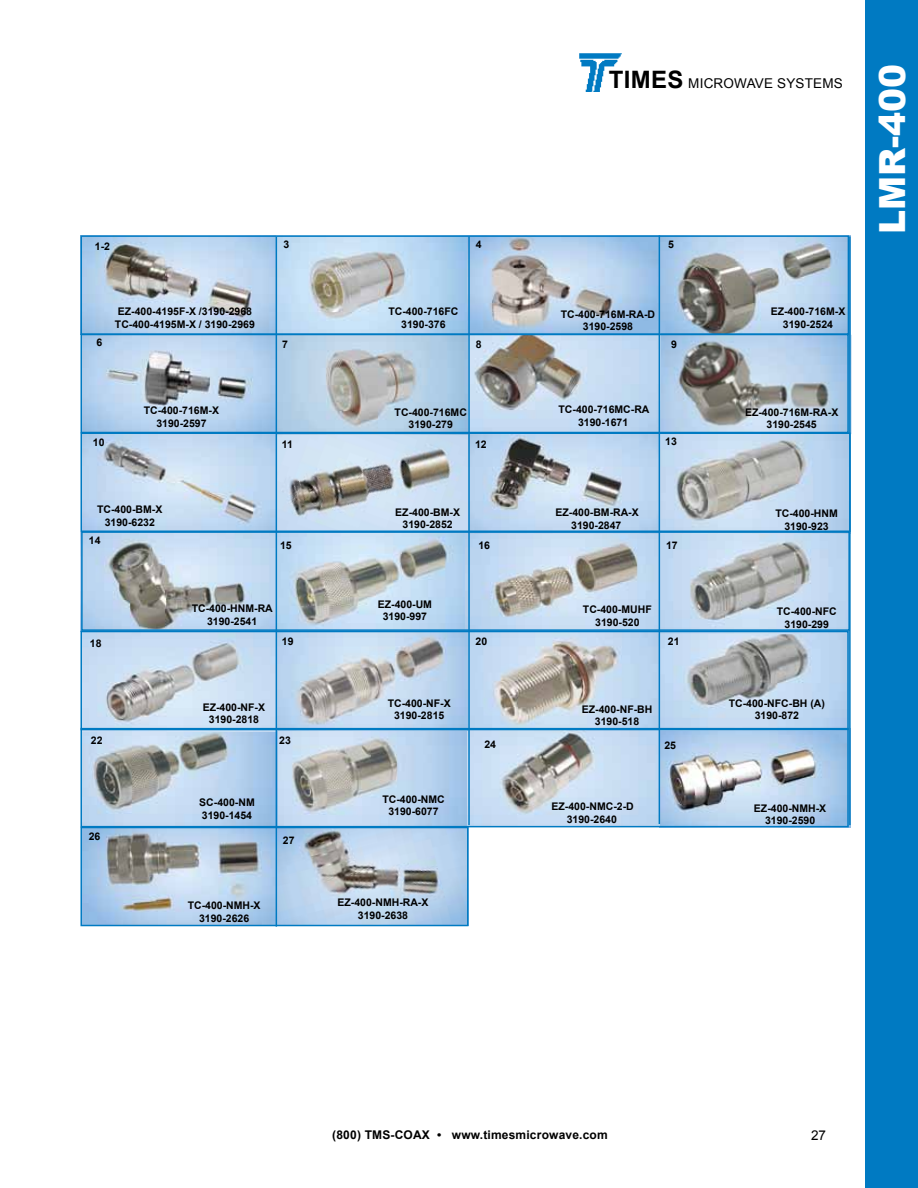
<style>
.page{position:relative;width:918px;height:1188px;background:#fff}
.page>*{position:absolute;margin:0;border:0;box-sizing:border-box;transform-origin:0 0}
.t1{font:900 36px "Arial";color:#fff}
.t2{font:13.5px "Arial";letter-spacing:.015em;color:#000}
.t3{font:700 12px "Arial";letter-spacing:.015em;color:#000}
.t4{font:700 10.5px/12.6px "Arial";color:#000;text-align:center}
.s1{font-weight:700;font-size:24px}
</style>
<div class="page">
<img style="left:579px;top:53px;width:43px;height:39px">
<img style="left:660px;top:235px;width:191px;height:492px">
<img style="left:83px;top:830px;width:383px;height:93px">
<img style="left:83px;top:731px;width:768px;height:96px">
<img style="left:277px;top:238px;width:382px;height:291px">
<img style="left:277px;top:534px;width:189px;height:94px">
<img style="left:466px;top:534px;width:193px;height:94px">
<img style="left:83px;top:337px;width:193px;height:192px">
<img style="left:83px;top:634px;width:576px;height:93px">
<div style="left:865px;top:0;width:53px;height:1188px;background:#007ac2"></div>
<img style="left:80px;top:533px;width:196px;height:98px">
<img style="left:83px;top:238px;width:193px;height:94px">
<div style="left:80px;top:235px;width:769px;height:100px;border:2px solid #007ac2"></div>
<div style="left:81px;top:531px;width:769px;height:100px;border:2px solid #007ac2"></div>
<div style="left:80px;top:631px;width:769px;height:99px;border:2px solid #007ac2"></div>
<div style="left:80px;top:728px;width:769px;height:99px;border:2px solid #007ac2"></div>
<div style="left:80px;top:334px;width:769px;height:99px;border:2px solid #007ac2"></div>
<div style="left:80px;top:432px;width:771px;height:100px;border:2px solid #007ac2"></div>
<div style="left:80px;top:827px;width:389px;height:99px;border:2px solid #007ac2"></div>
<hr style="left:276px;top:237px;width:1px;height:690px;background:#007ac2">
<hr style="left:468px;top:236px;width:2px;height:589px;background:#007ac2">
<hr style="left:659px;top:235px;width:1px;height:589px;background:#007ac2">
<hr style="left:849px;top:236px;width:2px;height:589px;background:#007ac2">
<p class="t2" style="left:609px;top:79px;width:235px"><span class="s1">TIMES</span> MICROWAVE SYSTEMS</p>
<h1 class="t1" style="left:879px;top:234px;width:172px;rotate:-90deg">LMR-400</h1>
<p class="t4" style="left:95px;top:241px;width:17px">1-2</p>
<p class="t4" style="left:284px;top:239px;width:7px">3</p>
<p class="t4" style="left:476px;top:239px;width:7px">4</p>
<p class="t4" style="left:668px;top:239px;width:7px">5</p>
<p class="t4" style="left:115px;top:306px;width:142px;text-align:left">EZ-400-4195F-X /3190-2968<br>TC-400-4195M-X / 3190-2969</p>
<p class="t4" style="left:388px;top:306px;width:72px">TC-400-716FC<br>3190-376</p>
<p class="t4" style="left:561px;top:309px;width:96px">TC-400-716M-RA-D<br>3190-2598</p>
<p class="t4" style="left:771px;top:306px;width:76px">EZ-400-716M-X<br>3190-2524</p>
<p class="t4" style="left:97px;top:337px;width:7px">6</p>
<p class="t4" style="left:282px;top:339px;width:7px">7</p>
<p class="t4" style="left:476px;top:339px;width:7px">8</p>
<p class="t4" style="left:671px;top:339px;width:7px">9</p>
<p class="t4" style="left:144px;top:405px;width:77px">TC-400-716M-X<br>3190-2597</p>
<p class="t4" style="left:395px;top:407px;width:74px">TC-400-716MC<br>3190-279</p>
<p class="t4" style="left:559px;top:404px;width:93px">TC-400-716MC-RA<br>3190-1671</p>
<p class="t4" style="left:745px;top:407px;width:95px">EZ-400-716M-RA-X<br>3190-2545</p>
<p class="t4" style="left:93px;top:437px;width:13px">10</p>
<p class="t4" style="left:282px;top:439px;width:13px">11</p>
<p class="t4" style="left:475px;top:439px;width:13px">12</p>
<p class="t4" style="left:665px;top:436px;width:13px">13</p>
<p class="t4" style="left:97px;top:504px;width:67px">TC-400-BM-X<br>3190-6232</p>
<p class="t4" style="left:89px;top:535px;width:13px">14</p>
<p class="t4" style="left:395px;top:507px;width:66px">EZ-400-BM-X<br>3190-2852</p>
<p class="t4" style="left:555px;top:507px;width:85px">EZ-400-BM-RA-X<br>3190-2847</p>
<p class="t4" style="left:280px;top:540px;width:13px">15</p>
<p class="t4" style="left:478px;top:540px;width:13px">16</p>
<p class="t4" style="left:666px;top:540px;width:13px">17</p>
<p class="t4" style="left:192px;top:603px;width:83px">TC-400-HNM-RA<br>3190-2541</p>
<p class="t4" style="left:378px;top:599px;width:56px">EZ-400-UM<br>3190-997</p>
<p class="t4" style="left:583px;top:604px;width:70px">TC-400-MUHF<br>3190-520</p>
<p class="t4" style="left:775px;top:508px;width:64px">TC-400-HNM<br>3190-923</p>
<p class="t4" style="left:777px;top:606px;width:62px">TC-400-NFC<br>3190-299</p>
<p class="t4" style="left:90px;top:638px;width:13px">18</p>
<p class="t4" style="left:476px;top:636px;width:13px">20</p>
<p class="t4" style="left:282px;top:636px;width:13px">19</p>
<p class="t4" style="left:668px;top:636px;width:13px">21</p>
<p class="t4" style="left:203px;top:702px;width:64px">EZ-400-NF-X<br>3190-2818</p>
<p class="t4" style="left:388px;top:698px;width:64px">TC-400-NF-X<br>3190-2815</p>
<p class="t4" style="left:582px;top:704px;width:72px">EZ-400-NF-BH<br>3190-518</p>
<p class="t4" style="left:729px;top:698px;width:98px">TC-400-NFC-BH (A)<br>3190-872</p>
<p class="t4" style="left:91px;top:735px;width:13px">22</p>
<p class="t4" style="left:279px;top:735px;width:13px">23</p>
<p class="t4" style="left:484px;top:739px;width:13px">24</p>
<p class="t4" style="left:664px;top:740px;width:13px">25</p>
<p class="t4" style="left:89px;top:831px;width:13px">26</p>
<p class="t4" style="left:199px;top:797px;width:57px;text-align:left">SC-400-NM<br>3190-1454</p>
<p class="t4" style="left:283px;top:835px;width:13px">27</p>
<p class="t4" style="left:188px;top:900px;width:74px">TC-400-NMH-X<br>3190-2626</p>
<p class="t4" style="left:382px;top:794px;width:64px">TC-400-NMC<br>3190-6077</p>
<p class="t4" style="left:754px;top:803px;width:74px">EZ-400-NMH-X<br>3190-2590</p>
<p class="t4" style="left:552px;top:801px;width:84px">EZ-400-NMC-2-D<br>3190-2640</p>
<p class="t4" style="left:338px;top:897px;width:92px">EZ-400-NMH-RA-X<br>3190-2638</p>
<p class="t3" style="left:332px;top:1127px;width:277px">(800) TMS-COAX • www.timesmicrowave.com</p>
<p class="t2" style="left:811px;top:1130px;width:17px">27</p>
</div>
